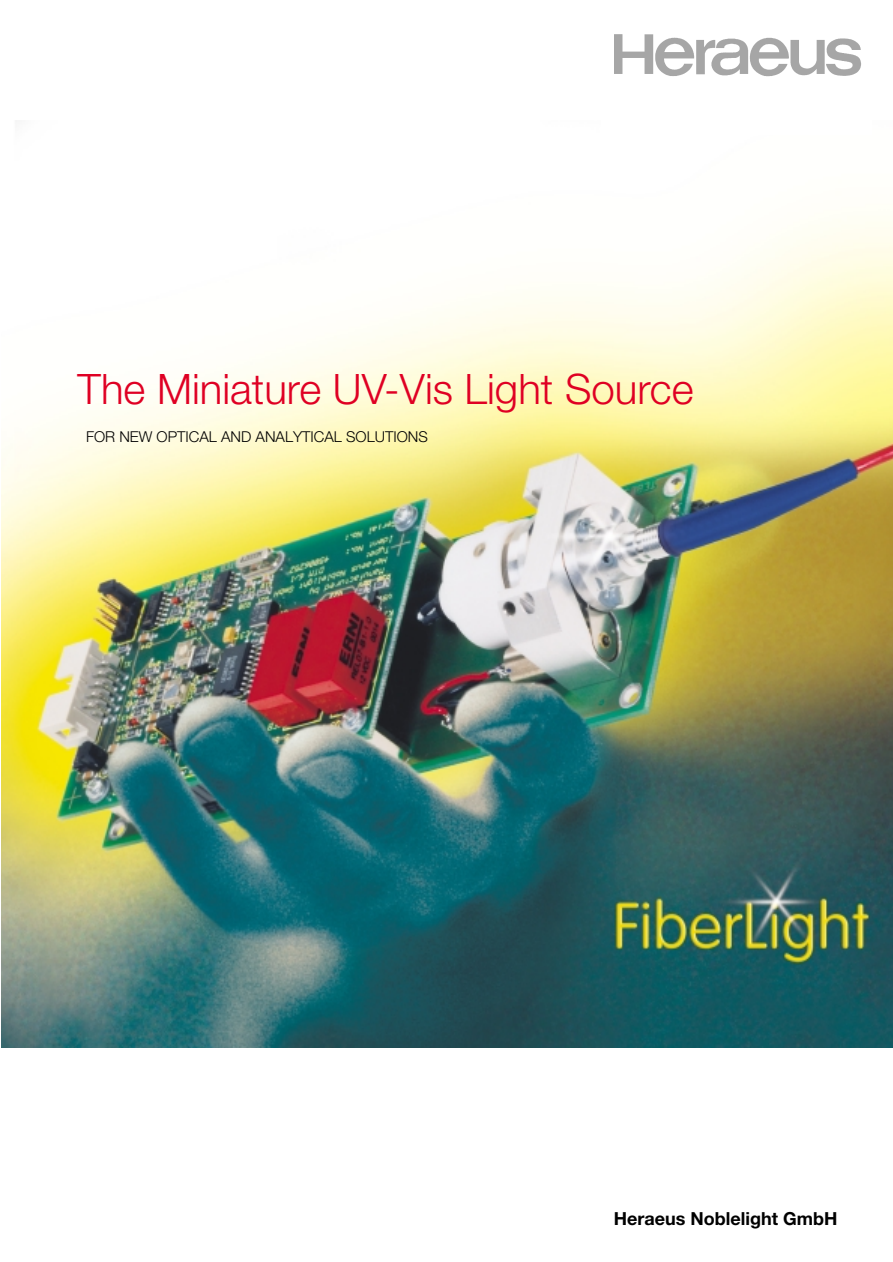
<style>
.page{position:relative;width:893px;height:1262px;background:#fff}
.page>*{position:absolute;margin:0;border:0;box-sizing:border-box;transform-origin:0 0}
.t1{font:300 42px "Helvetica Neue";color:#df0023}
.t2{font:700 18px "Helvetica Neue";color:#000}
.t3{font:300 15px "Helvetica Neue";color:#000}
</style>
<div class="page">
<img style="left:1px;top:216px;width:891px;height:831px">
<img style="left:614px;top:34px;width:247px;height:43px">
<h1 class="t1" style="left:78px;top:374px;width:617px">The Miniature UV-Vis Light Source</h1>
<p class="t3" style="left:86px;top:431px;width:343px">FOR NEW OPTICAL AND ANALYTICAL SOLUTIONS</p>
<p class="t2" style="left:613px;top:1212px;width:225px">Heraeus Noblelight GmbH</p>
</div>
